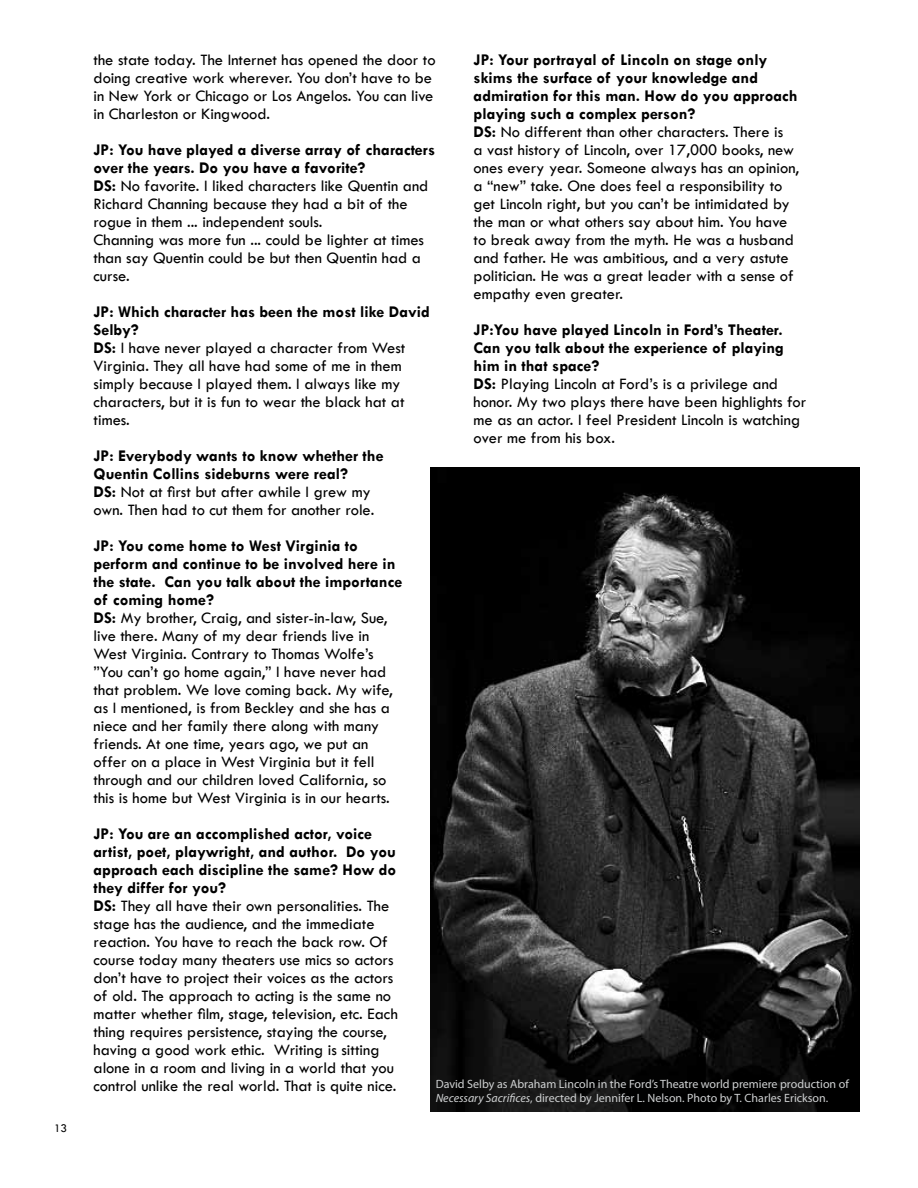
<style>
.page{position:relative;width:918px;height:1188px;background:#fff}
.page>*{position:absolute;margin:0;border:0;box-sizing:border-box;transform-origin:0 0}
.t1{font:16.5px/18px "Tw Cen";color:#000}
.t2{font:700 16.5px/18px "Tw Cen";color:#000}
.t3{font:12px/14.4px "Myriad Pro";color:#cfd1d2}
.t4{font:12px "Tw Cen";color:#000}
.s1{font-weight:700}
.s2{font-weight:400}
.s3{font-style:italic}
.s4{color:#c7c8ca}
</style>
<div class="page">
<img style="left:430px;top:468px;width:430px;height:643px">
<p class="t4" style="left:54px;top:1121px;width:15px">13</p>
<p class="t1" style="left:474px;top:51px;width:327px"><span class="s1">JP: Your portrayal of Lincoln on stage only skims the surface of your knowledge and admiration for this man. How do you approach playing such a complex person?<br>DS:</span> No different than other characters. There is<br>a vast history of Lincoln, over 17,000 books, new ones every year. Someone always has an opinion, a “new” take. One does feel a responsibility to get Lincoln right, but you can’t be intimidated by the man or what others say about him. You have to break away from the myth. He was a husband and father. He was ambitious, and a very astute politician. He was a great leader with a sense of empathy even greater.</p>
<p class="t1" style="left:474px;top:321px;width:334px"><span class="s1">JP:You have played Lincoln in Ford’s Theater.<br>Can you talk about the experience of playing him in that space?<br>DS:</span> Playing Lincoln at Ford’s is a privilege and honor. My two plays there have been highlights for me as an actor. I feel President Lincoln is watching over me from his box.</p>
<p class="t1" style="left:94px;top:51px;width:344px">the state today. The Internet has opened the door to doing creative work wherever. You don’t have to be in New York or Chicago or Los Angelos. You can live in Charleston or Kingwood.</p>
<p class="t1" style="left:94px;top:141px;width:343px"><span class="s1">JP: You have played a diverse array of characters over the years. Do you have a favorite?<br>DS:</span> No favorite. I liked characters like Quentin and Richard Channing because they had a bit of the rogue in them ... independent souls.<br>Channing was more fun ... could be lighter at times than say Quentin could be but then Quentin had a curse.</p>
<p class="t1" style="left:94px;top:303px;width:338px"><span class="s1">JP: Which character has been the most like David Selby?<br>DS:</span> I have never played a character from West Virginia. They all have had some of me in them simply because I played them. I always like my characters, but it is fun to wear the black hat at times.</p>
<p class="t2" style="left:94px;top:447px;width:291px">JP: Everybody wants to know whether the Quentin Collins sideburns were real?<br>DS: <span class="s2">Not at first but after awhile I grew my own. Then had to cut them for another role.</span></p>
<p class="t1" style="left:94px;top:537px;width:310px"><span class="s1">JP: You come home to West Virginia to perform and continue to be involved here in the state. Can you talk about the importance of coming home?<br>DS:</span> My brother, Craig, and sister-in-law, Sue, live there. Many of my dear friends live in West Virginia. Contrary to Thomas Wolfe’s ”You can’t go home again,” I have never had that problem. We love coming back. My wife, as I mentioned, is from Beckley and she has a niece and her family there along with many friends. At one time, years ago, we put an offer on a place in West Virginia but it fell through and our children loved California, so this is home but West Virginia is in our hearts.</p>
<p class="t1" style="left:94px;top:825px;width:306px"><span class="s1">JP: You are an accomplished actor, voice artist, poet, playwright, and author. Do you approach each discipline the same? How do they differ for you?<br>DS:</span> They all have their own personalities. The stage has the audience, and the immediate reaction. You have to reach the back row. Of course today many theaters use mics so actors don’t have to project their voices as the actors of old. The approach to acting is the same no matter whether film, stage, television, etc. Each thing requires persistence, staying the course, having a good work ethic. Writing is sitting alone in a room and living in a world that you control unlike the real world. That is quite nice.</p>
<p class="t3" style="left:436px;top:1076px;width:415px">David Selby as Abraham Lincoln in the Ford’s Theatre world premiere production of<br><span class="s3">Necessary Sacrifices</span>, directed by Jennifer L. Nelson. Photo by T. Charles Erickson<span class="s4">.</span></p>
</div>
